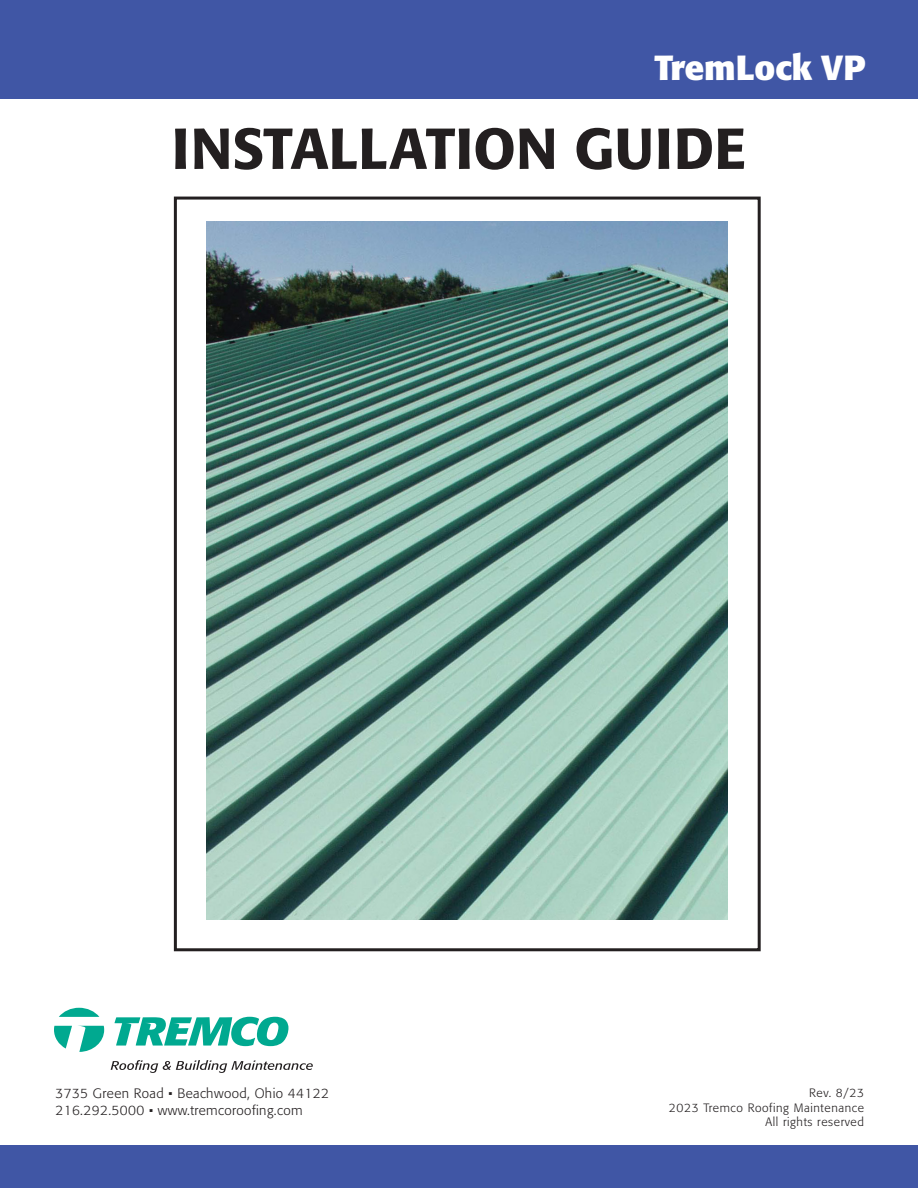
<style>
.page{position:relative;width:918px;height:1188px;background:#fff}
.page>*{position:absolute;margin:0;border:0;box-sizing:border-box;transform-origin:0 0}
.t1{font:500 57px "Formata Pro";color:#231f20}
.t2{font:700 34.5px "Formata Pro";color:#fff}
.t3{font:300 13.5px "Formata Pro";letter-spacing:.03em;color:#231f20}
.t4{font:300 12px "Formata Pro";letter-spacing:.05em;color:#231f20}
</style>
<div class="page">
<div style="left:0;top:0;width:918px;height:99px;background:#4056a5"></div>
<svg style="left:111px;top:1060px;width:202px;height:13px"></svg>
<svg style="left:59px;top:1008px;width:40px;height:9px"></svg>
<svg style="left:54px;top:1026px;width:50px;height:26px"></svg>
<svg style="left:115px;top:1017px;width:173px;height:29px"></svg>
<div style="left:174px;top:197px;width:587px;height:754px;border:3px solid #231f20"></div>
<div style="left:0;top:1145px;width:918px;height:43px;background:#4056a5"></div>
<img style="left:207px;top:221px;width:521px;height:699px">
<p class="t2" style="left:655px;top:46px;width:213px">TremLock VP</p>
<p class="t1" style="left:172px;top:112px;width:576px">INSTALLATION GUIDE</p>
<p class="t3" style="left:56px;top:1085px;width:275px">3735 Green Road • Beachwood, Ohio 44122</p>
<p class="t3" style="left:56px;top:1101px;width:249px">216.292.5000 • www.tremcoroofing.com</p>
<p class="t4" style="left:809px;top:1085px;width:56px">Rev. 8/23</p>
<p class="t4" style="left:669px;top:1100px;width:197px">2023 Tremco Roofing Maintenance</p>
<p class="t4" style="left:765px;top:1114px;width:100px">All rights reserved</p>
</div>
